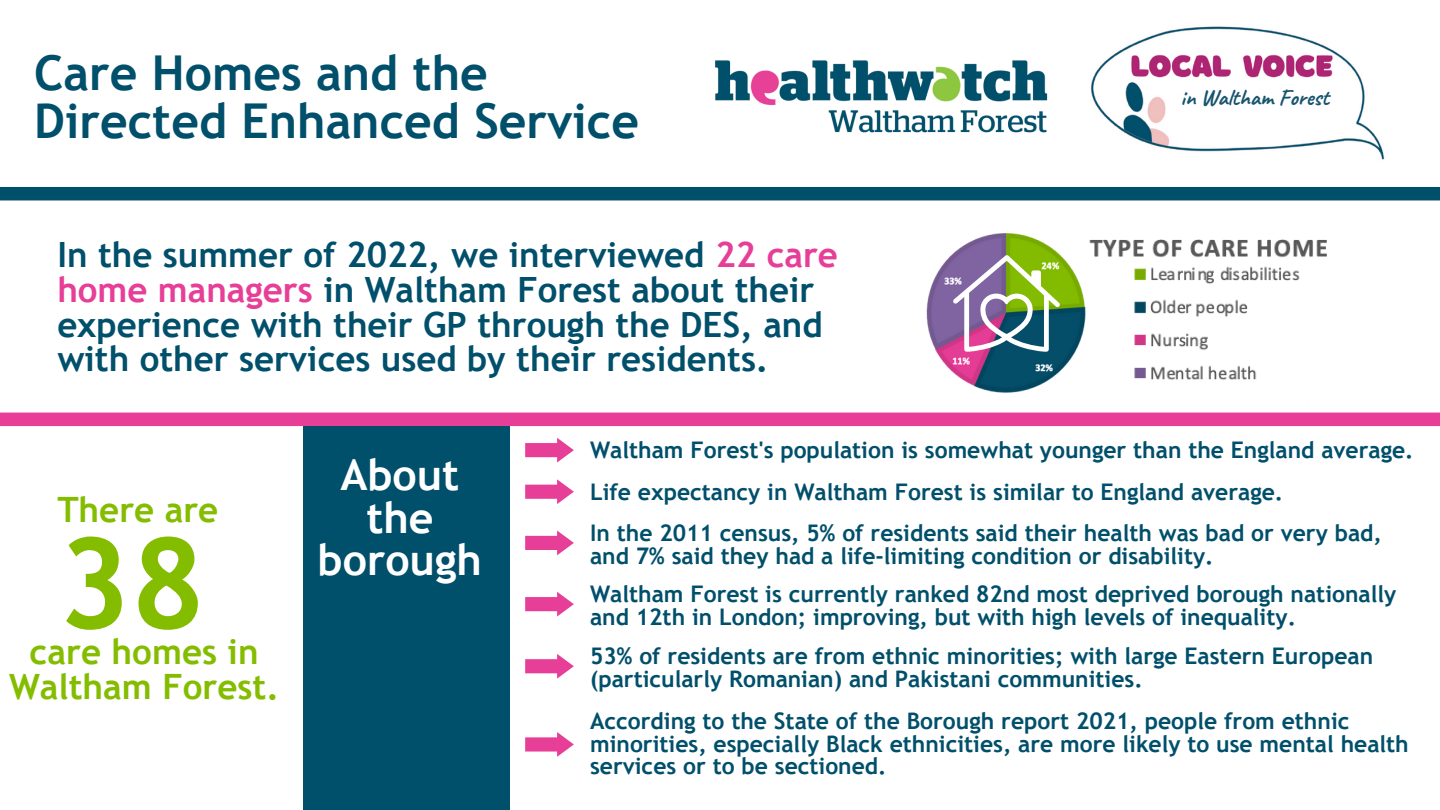
<style>
.page{position:relative;width:1440px;height:810px;background:#fff}
.page>*{position:absolute;margin:0;border:0;box-sizing:border-box;transform-origin:0 0}
.t1{font:700 126.4px "Trebuchet MS";color:#84bd00}
.t2{font:700 48.1px/47.8px "Trebuchet MS";color:#004f6b}
.t3{font:700 42.9px/42.8px "Trebuchet MS";color:#fff;text-align:center}
.t4{font:700 34.9px "Trebuchet MS";color:#84bd00}
.t5{font:700 34.8px/34.7px "Trebuchet MS";color:#004f6b}
.t6{font:700 22.9px/22.8px "Trebuchet MS";color:#004f6b}
.t7{font:700 22.8px "Caveat";color:#17546f}
.s1{color:#e73e97}
</style>
<div class="page">
<img style="left:715px;top:60px;width:333px;height:73px">
<img style="left:1091px;top:26px;width:294px;height:134px">
<div style="left:1176px;top:85px;width:171px;height:48px;background:#fff;border-radius:24px"></div>
<div style="left:0;top:187px;width:1440px;height:13px;background:#004f6b"></div>
<img style="left:1119px;top:239px;width:208px;height:19px">
<div style="left:0;top:413px;width:1440px;height:13px;background:#e73e97"></div>
<div style="left:303px;top:426px;width:207px;height:384px;background:#004f6b"></div>
<svg style="left:525px;top:438px;width:49px;height:25px"></svg>
<svg style="left:525px;top:479px;width:49px;height:25px"></svg>
<svg style="left:525px;top:531px;width:49px;height:24px"></svg>
<svg style="left:525px;top:592px;width:49px;height:25px"></svg>
<svg style="left:525px;top:654px;width:49px;height:25px"></svg>
<svg style="left:525px;top:732px;width:49px;height:25px"></svg>
<img style="left:926px;top:233px;width:193px;height:160px">
<svg style="left:953px;top:255px;width:107px;height:97px"></svg>
<img style="left:1112px;top:265px;width:188px;height:128px">
<p class="t2" style="left:34px;top:49px;width:606px">Care Homes and the<br>Directed Enhanced Service</p>
<p class="t5" style="left:57px;top:237px;width:782px">In the summer of 2022, we interviewed <span class="s1">22 care home managers</span> in Waltham Forest about their experience with their GP through the DES, and with other services used by their residents.</p>
<p class="t7" style="left:1181px;top:83px;width:150px">in Waltham Forest</p>
<p class="t4" style="left:57px;top:489px;width:162px">There are</p>
<p class="t1" style="left:57px;top:510px;width:149px">38</p>
<p class="t4" style="left:30px;top:631px;width:230px">care homes in</p>
<p class="t4" style="left:9px;top:666px;width:272px">Waltham Forest.</p>
<p class="t3" style="left:318px;top:453px;width:166px">About the borough</p>
<p class="t6" style="left:590px;top:439px;width:825px">Waltham Forest's population is somewhat younger than the England average.</p>
<p class="t6" style="left:590px;top:480px;width:695px">Life expectancy in Waltham Forest is similar to England average.</p>
<p class="t6" style="left:590px;top:522px;width:793px">In the 2011 census, 5% of residents said their health was bad or very bad, and 7% said they had a life-limiting condition or disability.</p>
<p class="t6" style="left:590px;top:582px;width:808px">Waltham Forest is currently ranked 82nd most deprived borough nationally and 12th in London; improving, but with high levels of inequality.</p>
<p class="t6" style="left:590px;top:645px;width:785px">53% of residents are from ethnic minorities; with large Eastern European (particularly Romanian) and Pakistani communities.</p>
<p class="t6" style="left:590px;top:709px;width:820px">According to the State of the Borough report 2021, people from ethnic minorities, especially Black ethnicities, are more likely to use mental health services or to be sectioned.</p>
</div>
